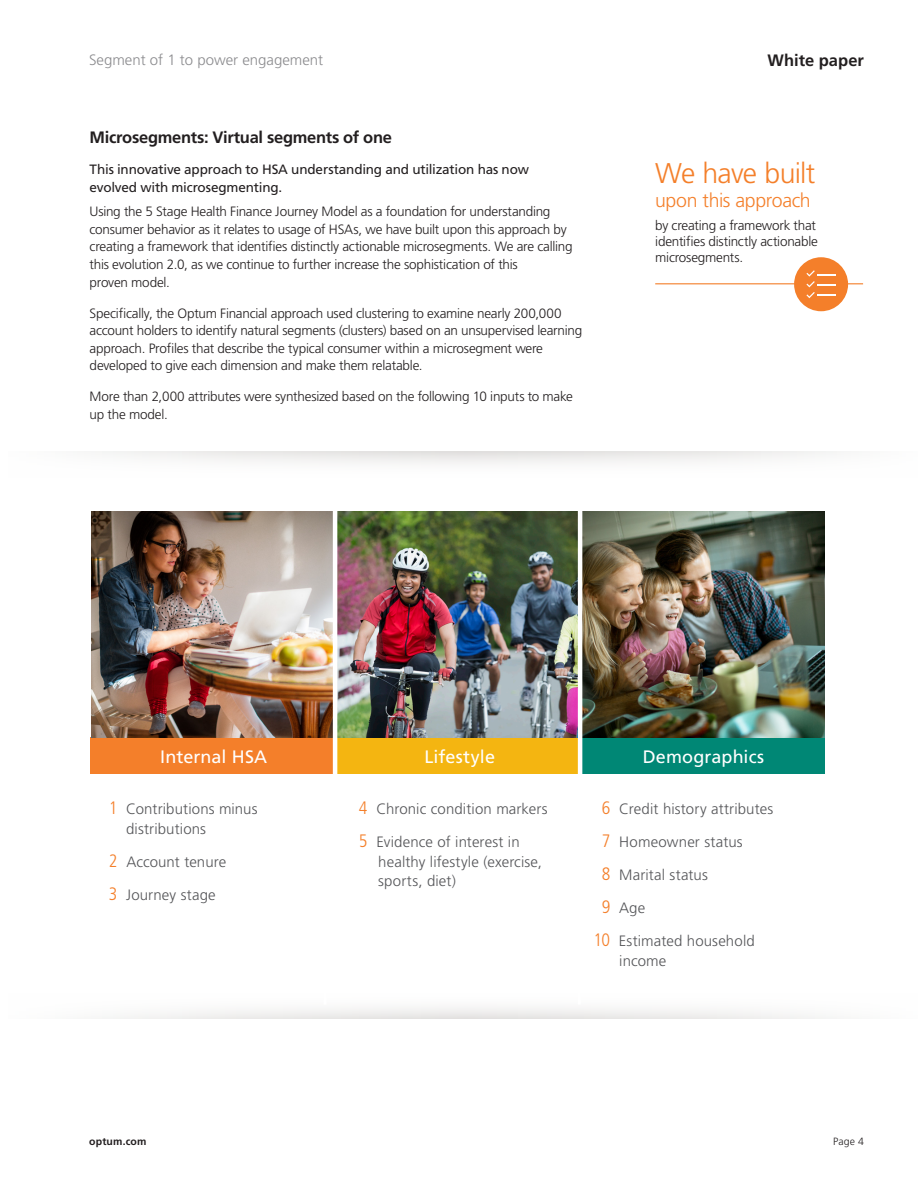
<style>
.page{position:relative;width:918px;height:1188px;background:#fff}
.page>*{position:absolute;margin:0;border:0;box-sizing:border-box;transform-origin:0 0}
.t1{font:300 28.5px "Frutiger LT Pro";letter-spacing:-.03em;color:#f47f2a}
.t2{font:300 19.5px "Frutiger LT Pro";letter-spacing:-.02em;color:#f47f2a}
.t3{font:18px "Frutiger LT Pro";letter-spacing:.005em;color:#fff}
.Body_Text_Header{font:700 16.5px "Frutiger LT Pro";letter-spacing:-.015em;color:#231f20}
.t4{font:300 15px/19.5px "Frutiger LT Pro";letter-spacing:.01em;color:#555659}
.Title__Inside_Pages{font:300 15px "Frutiger LT Pro";color:#8c8c8f}
.Body_Text{font:300 13.5px/17.5px "Frutiger LT Pro";letter-spacing:-.015em;color:#231f20}
.Body_Text-2{font:13.5px/17.5px "Frutiger LT Pro";letter-spacing:-.015em;color:#231f20}
.Body_copy{font:300 13.5px/16.2px "Frutiger LT Pro";letter-spacing:-.015em;color:#231f20}
.t5{font:700 10.5px "Frutiger LT Pro";letter-spacing:.02em;color:#231f20}
.t6{font:300 10.5px "Frutiger LT Pro";color:#231f20}
.s1{font-stretch:condensed;font-size:18px;color:#f47f2a}
</style>
<div class="page">
<hr style="left:655px;top:283px;width:208px;height:1px;background:#f47f2a">
<div style="left:0;top:989px;width:918px;height:30px;background:linear-gradient(to bottom,#fff,#f1f1f0)"></div>
<svg style="left:102px;top:452px;width:735px;height:12px"></svg>
<div style="left:90px;top:737px;width:247px;height:37px;background:#f47f2a"></div>
<div style="left:337px;top:737px;width:245px;height:37px;background:#f4b511"></div>
<div style="left:582px;top:737px;width:243px;height:37px;background:#008775"></div>
<hr style="left:324px;top:795px;width:3px;height:210px;background:#fff">
<hr style="left:578px;top:795px;width:3px;height:210px;background:#fff">
<img style="left:337px;top:512px;width:241px;height:225px">
<img style="left:583px;top:512px;width:242px;height:225px">
<img style="left:91px;top:512px;width:242px;height:225px">
<hr style="left:333px;top:508px;width:4px;height:269px;background:#fff">
<hr style="left:578px;top:508px;width:4px;height:269px;background:#fff">
<div style="left:794px;top:257px;width:54px;height:54px;background:#f47f2a;border-radius:50%"></div>
<svg style="left:806px;top:270px;width:30px;height:28px"></svg>
<p class="Title__Inside_Pages" style="left:89px;top:51px;width:236px">Segment of 1 to power engagement</p>
<p class="Body_Text_Header" style="left:90px;top:128px;width:304px">Microsegments: Virtual segments of one</p>
<p class="Body_Text-2" style="left:90px;top:161px;width:441px">This innovative approach to HSA understanding and utilization has now evolved with microsegmenting.</p>
<p class="Body_Text" style="left:90px;top:203px;width:484px">Using the 5 Stage Health Finance Journey Model as a foundation for understanding consumer behavior as it relates to usage of HSAs, we have built upon this approach by creating a framework that identifies distinctly actionable microsegments. We are calling this evolution 2.0, as we continue to further increase the sophistication of this<br>proven model.</p>
<p class="Body_Text" style="left:90px;top:304px;width:494px">Specifically, the Optum Financial approach used clustering to examine nearly 200,000 account holders to identify natural segments (clusters) based on an unsupervised learning approach. Profiles that describe the typical consumer within a microsegment were developed to give each dimension and make them relatable.</p>
<p class="Body_Text" style="left:90px;top:388px;width:485px">More than 2,000 attributes were synthesized based on the following 10 inputs to make up the model.</p>
<p class="Body_Text_Header" style="left:768px;top:51px;width:98px">White paper</p>
<p class="t1" style="left:655px;top:156px;width:162px">We have built</p>
<p class="t2" style="left:655px;top:188px;width:157px">upon this approach</p>
<p class="Body_copy" style="left:655px;top:217px;width:164px">by creating a framework that identifies distinctly actionable microsegments.</p>
<p class="t3" style="left:160px;top:746px;width:108px">Internal HSA</p>
<p class="t3" style="left:425px;top:746px;width:72px">Lifestyle</p>
<p class="t3" style="left:643px;top:746px;width:123px">Demographics</p>
<p class="t4" style="left:126px;top:799px;width:133px;text-indent:-17px"><span class="s1">1</span> Contributions minus distributions</p>
<p class="t4" style="left:109px;top:852px;width:119px"><span class="s1">2</span> Account tenure</p>
<p class="t4" style="left:109px;top:885px;width:109px"><span class="s1">3</span> Journey stage</p>
<p class="t4" style="left:602px;top:799px;width:173px"><span class="s1">6</span> Credit history attributes</p>
<p class="t4" style="left:602px;top:832px;width:142px"><span class="s1">7</span> Homeowner status</p>
<p class="t4" style="left:602px;top:865px;width:108px"><span class="s1">8</span> Marital status</p>
<p class="t4" style="left:602px;top:898px;width:45px"><span class="s1">9</span> Age</p>
<p class="t4" style="left:619px;top:931px;width:137px;text-indent:-26px"><span class="s1">10</span> Estimated household income</p>
<p class="t4" style="left:359px;top:799px;width:190px"><span class="s1">4</span> Chronic condition markers</p>
<p class="t4" style="left:378px;top:832px;width:165px;text-indent:-19px"><span class="s1">5</span> Evidence of interest in healthy lifestyle (exercise, sports, diet)</p>
<p class="t5" style="left:89px;top:1135px;width:59px">optum.com</p>
<p class="t6" style="left:833px;top:1135px;width:32px">Page 4</p>
</div>
